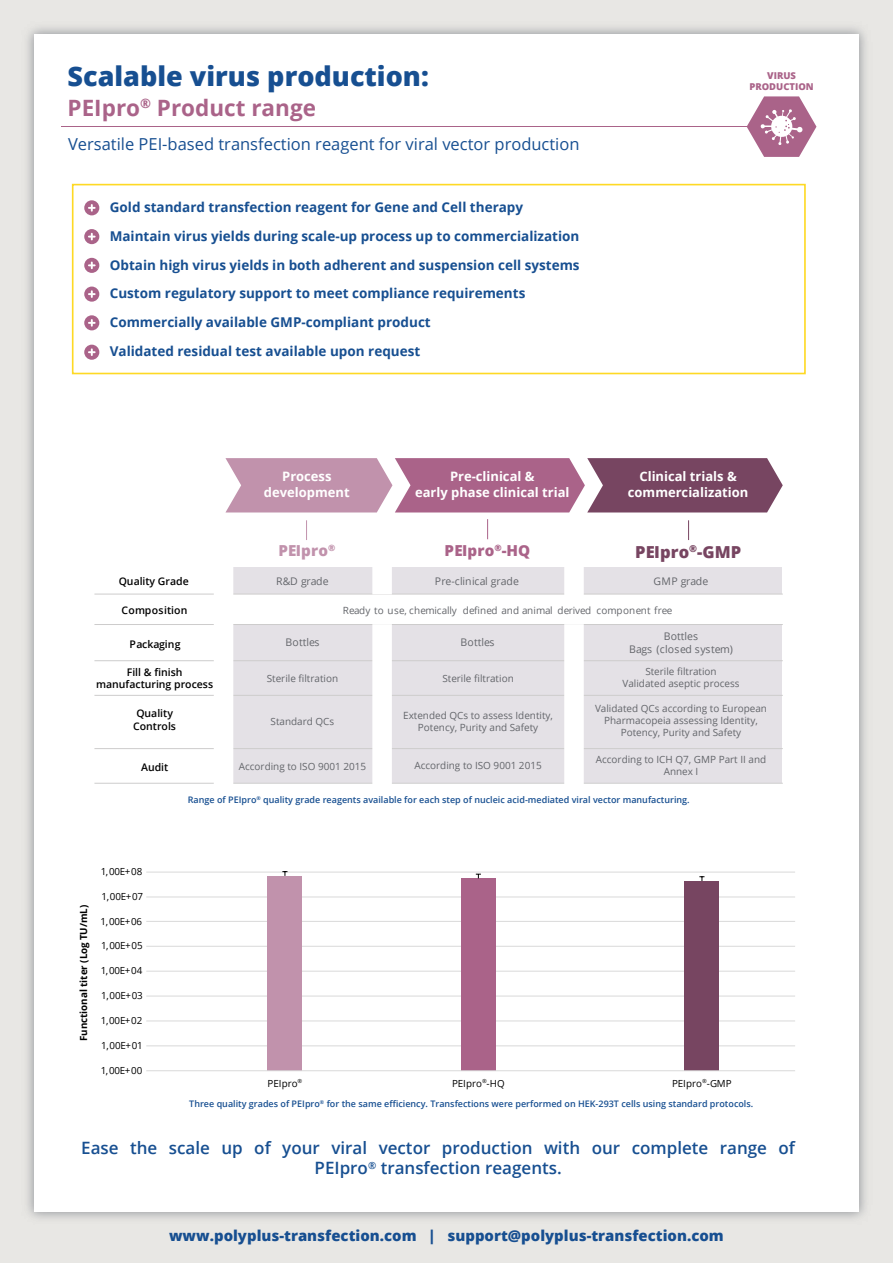
<style>
.page{position:relative;width:893px;height:1263px;background:#fff}
.page>*{position:absolute;margin:0;border:0;box-sizing:border-box;transform-origin:0 0}
.t1{font:800 27px "Open Sans";color:#174f91}
.t2{font:700 22.5px "Open Sans";color:#aa6389}
.t3{font:600 16.95px/20.4px "Open Sans";color:#174f91;text-align:center}
.t4{font:16.5px "Open Sans";color:#174f91}
.t5{font:800 16.5px "Open Sans";letter-spacing:.005em;color:#774561}
.t6{font:800 15.15px "Open Sans";letter-spacing:.005em;color:#aa6389}
.t7{font:800 15.15px "Open Sans";letter-spacing:.01em;color:#c192ac}
.t8{font:800 14.85px "Open Sans";color:#174f91}
.t9{font:700 13.5px/29px "Open Sans";color:#174f91}
.t10{font:700 13.05px/15.6px "Open Sans";color:#fff;text-align:center}
.t11{font:600 10.5px/12.6px "Open Sans";color:#000}
.t12{font:10.5px/12.6px "Open Sans";color:#63656a;text-align:center}
.t13{font:600 10.5px "Open Sans";letter-spacing:.025em;color:#000}
.t14{font:9.9px/12px "Open Sans";color:#63656a;text-align:center}
.t15{font:9.75px "Open Sans";letter-spacing:-.015em;color:#000}
.t16{font:700 9.75px "Open Sans";color:#000}
.t17{font:800 9.45px/11.9px "Open Sans";color:#aa6389;text-align:center}
.t18{font:600 9px "Open Sans";color:#174f91}
</style>
<div class="page">
<div style="left:0;top:0;width:892px;height:1263px;background:#e8e7e4"></div>
<img style="left:18px;top:18px;width:857px;height:1210px">
<div style="left:34px;top:34px;width:825px;height:1178px;background:#fff"></div>
<svg style="left:892px;top:0;width:1px;height:1263px"></svg>
<hr style="left:62px;top:127px;width:690px;height:1px;background:#aa6389">
<svg style="left:747px;top:96px;width:69px;height:61px"></svg>
<div style="left:72px;top:184px;width:734px;height:190px;border:2px solid #fed924"></div>
<div style="left:84px;top:200px;width:15px;height:15px;background:#aa6389;border-radius:50%"></div>
<svg style="left:89px;top:205px;width:6px;height:6px"></svg>
<svg style="left:84px;top:229px;width:15px;height:15px"></svg>
<svg style="left:89px;top:234px;width:6px;height:5px"></svg>
<div style="left:84px;top:258px;width:15px;height:15px;background:#aa6389;border-radius:50%"></div>
<svg style="left:89px;top:262px;width:6px;height:6px"></svg>
<div style="left:84px;top:287px;width:15px;height:15px;background:#aa6389;border-radius:50%"></div>
<svg style="left:89px;top:291px;width:6px;height:6px"></svg>
<div style="left:84px;top:315px;width:15px;height:15px;background:#aa6389;border-radius:50%"></div>
<svg style="left:89px;top:320px;width:6px;height:6px"></svg>
<svg style="left:84px;top:345px;width:15px;height:15px"></svg>
<svg style="left:89px;top:349px;width:6px;height:6px"></svg>
<svg style="left:225px;top:458px;width:558px;height:54px;background:#a77590"></svg>
<div style="left:224px;top:749px;width:158px;height:34px;background:#e4e1e6"></div>
<div style="left:382px;top:749px;width:192px;height:34px;background:#e4e1e6"></div>
<div style="left:574px;top:749px;width:208px;height:34px;background:#e4e1e6"></div>
<div style="left:224px;top:567px;width:158px;height:27px;background:#e4e1e6"></div>
<div style="left:382px;top:567px;width:192px;height:27px;background:#e4e1e6"></div>
<div style="left:574px;top:567px;width:208px;height:27px;background:#e4e1e6"></div>
<div style="left:224px;top:624px;width:158px;height:37px;background:#e4e1e6"></div>
<div style="left:382px;top:624px;width:192px;height:37px;background:#e4e1e6"></div>
<div style="left:574px;top:624px;width:208px;height:37px;background:#e4e1e6"></div>
<div style="left:224px;top:661px;width:158px;height:34px;background:#e4e1e6"></div>
<div style="left:382px;top:661px;width:192px;height:34px;background:#e4e1e6"></div>
<div style="left:574px;top:661px;width:208px;height:34px;background:#e4e1e6"></div>
<div style="left:224px;top:695px;width:158px;height:54px;background:#e4e1e6"></div>
<div style="left:382px;top:695px;width:192px;height:54px;background:#e4e1e6"></div>
<div style="left:574px;top:695px;width:208px;height:54px;background:#e4e1e6"></div>
<hr style="left:94px;top:594px;width:689px;height:1px;background:#cdcccc">
<hr style="left:94px;top:624px;width:689px;height:1px;background:#cdcccc">
<hr style="left:94px;top:660px;width:689px;height:1px;background:#cdcccc">
<hr style="left:94px;top:695px;width:689px;height:1px;background:#cdcccc">
<hr style="left:94px;top:783px;width:689px;height:1px;background:#cdcccc">
<hr style="left:94px;top:748px;width:689px;height:1px;background:#cdcccc">
<div style="left:214px;top:539px;width:19px;height:245px;background:#fff"></div>
<div style="left:372px;top:539px;width:20px;height:55px;background:#fff"></div>
<div style="left:372px;top:624px;width:20px;height:161px;background:#fff"></div>
<div style="left:564px;top:539px;width:20px;height:56px;background:#fff"></div>
<div style="left:564px;top:624px;width:20px;height:161px;background:#fff"></div>
<svg style="left:306px;top:520px;width:1px;height:20px"></svg>
<svg style="left:487px;top:519px;width:1px;height:20px"></svg>
<svg style="left:688px;top:520px;width:1px;height:20px"></svg>
<hr style="left:146px;top:872px;width:649px;height:1px;background:#d9d9d9">
<hr style="left:146px;top:896px;width:649px;height:1px;background:#d9d9d9">
<hr style="left:146px;top:921px;width:649px;height:1px;background:#d9d9d9">
<hr style="left:146px;top:946px;width:649px;height:1px;background:#d9d9d9">
<hr style="left:146px;top:971px;width:649px;height:1px;background:#d9d9d9">
<hr style="left:146px;top:996px;width:649px;height:1px;background:#d9d9d9">
<hr style="left:146px;top:1020px;width:649px;height:1px;background:#d9d9d9">
<hr style="left:146px;top:1045px;width:649px;height:1px;background:#d9d9d9">
<div style="left:268px;top:876px;width:34px;height:194px;background:#c192ac"></div>
<div style="left:461px;top:878px;width:34px;height:192px;background:#aa6389"></div>
<div style="left:685px;top:881px;width:34px;height:189px;background:#774561"></div>
<svg style="left:282px;top:871px;width:5px;height:5px"></svg>
<svg style="left:699px;top:876px;width:5px;height:5px"></svg>
<hr style="left:146px;top:1070px;width:649px;height:1px;background:#d9d9d9">
<h1 class="t1" style="left:68px;top:56px;width:363px">Scalable virus production:</h1>
<h2 class="t2" style="left:68px;top:92px;width:250px">PEIpro<sup>®</sup> Product range</h2>
<h3 class="t4" style="left:68px;top:133px;width:513px">Versatile PEI-based transfection reagent for viral vector production</h3>
<p class="t9" style="left:110px;top:192px;width:471px">Gold standard transfection reagent for Gene and Cell therapy Maintain virus yields during scale-up process up to commercialization Obtain high virus yields in both adherent and suspension cell systems Custom regulatory support to meet compliance requirements Commercially available GMP-compliant product<br>Validated residual test available upon request</p>
<p class="t17" style="left:749px;top:69px;width:66px">VIRUS<br>PRODUCTION</p>
<h3 class="t10" style="left:264px;top:468px;width:87px">Process development</h3>
<h3 class="t10" style="left:415px;top:468px;width:156px">Pre-clinical &amp;<br>early phase clinical trial</h3>
<h3 class="t10" style="left:628px;top:469px;width:122px">Clinical trials &amp; commercialization</h3>
<h3 class="t7" style="left:278px;top:539px;width:59px">PEIpro<sup>®</sup></h3>
<h3 class="t6" style="left:445px;top:539px;width:87px">PEIpro<sup>®</sup>-HQ</h3>
<h3 class="t5" style="left:635px;top:539px;width:108px">PEIpro<sup>®</sup>-GMP</h3>
<p class="t11" style="left:119px;top:575px;width:71px">Quality Grade</p>
<p class="t12" style="left:276px;top:575px;width:54px">R&amp;D grade</p>
<p class="t12" style="left:435px;top:575px;width:86px">Pre-clinical grade</p>
<p class="t12" style="left:653px;top:575px;width:57px">GMP grade</p>
<p class="t13" style="left:121px;top:603px;width:67px">Composition</p>
<p class="t14" style="left:343px;top:604px;width:331px">Ready to use, chemically defined and animal derived component free</p>
<p class="t11" style="left:130px;top:637px;width:52px">Packaging</p>
<p class="t12" style="left:286px;top:636px;width:35px">Bottles</p>
<p class="t12" style="left:460px;top:636px;width:35px">Bottles</p>
<p class="t12" style="left:629px;top:630px;width:105px">Bottles<br>Bags (closed system)</p>
<p class="t11" style="left:96px;top:665px;width:119px;text-align:center">Fill &amp; finish manufacturing process</p>
<p class="t11" style="left:133px;top:707px;width:44px">Quality<br>Controls</p>
<p class="t14" style="left:267px;top:672px;width:73px">Sterile filtration</p>
<p class="t14" style="left:442px;top:672px;width:73px">Sterile filtration</p>
<p class="t14" style="left:271px;top:715px;width:65px">Standard QCs</p>
<p class="t14" style="left:403px;top:709px;width:151px">Extended QCs to assess Identity,<br>Potency, Purity and Safety</p>
<p class="t11" style="left:141px;top:760px;width:29px">Audit</p>
<p class="t14" style="left:239px;top:760px;width:129px">According to ISO 9001 2015</p>
<p class="t14" style="left:414px;top:760px;width:129px">According to ISO 9001 2015</p>
<p class="t14" style="left:622px;top:665px;width:119px">Sterile filtration<br>Validated aseptic process</p>
<p class="t14" style="left:595px;top:702px;width:174px">Validated QCs according to European<br>Pharmacopeia assessing Identity,<br>Potency, Purity and Safety</p>
<p class="t14" style="left:596px;top:753px;width:172px">According to ICH Q7, GMP Part II and<br>Annex I</p>
<p class="t16" style="left:77px;top:1041px;width:138px;rotate:-90deg">Functional titer (Log TU/mL)</p>
<p class="t15" style="left:101px;top:865px;width:43px">1,00E+08</p>
<p class="t15" style="left:101px;top:889px;width:43px">1,00E+07</p>
<p class="t15" style="left:101px;top:914px;width:43px">1,00E+06</p>
<p class="t15" style="left:101px;top:939px;width:43px">1,00E+05</p>
<p class="t15" style="left:101px;top:964px;width:43px">1,00E+04</p>
<p class="t15" style="left:101px;top:989px;width:43px">1,00E+03</p>
<p class="t15" style="left:101px;top:1014px;width:43px">1,00E+02</p>
<p class="t15" style="left:101px;top:1038px;width:43px">1,00E+01</p>
<p class="t15" style="left:101px;top:1063px;width:43px">1,00E+00</p>
<p class="t18" style="left:188px;top:793px;width:503px">Range of PEIpro<sup>®</sup> quality grade reagents available for each step of nucleic acid-mediated viral vector manufacturing.</p>
<p class="t15" style="left:268px;top:1076px;width:36px">PEIpro<sup>®</sup></p>
<p class="t15" style="left:452px;top:1076px;width:54px">PEIpro<sup>®</sup>-HQ</p>
<p class="t15" style="left:672px;top:1076px;width:61px">PEIpro<sup>®</sup>-GMP</p>
<p class="t18" style="left:189px;top:1097px;width:565px">Three quality grades of PEIpro<sup>®</sup> for the same efficiency. Transfections were performed on HEK-293T cells using standard protocols.</p>
<h3 class="t3" style="left:81px;top:1137px;width:715px">Ease the scale up of your viral vector production with our complete range of<br>PEIpro<sup>®</sup> transfection reagents.</h3>
<h3 class="t8" style="left:169px;top:1224px;width:556px">www.polyplus-transfection.com | support@polyplus-transfection.com</h3>
</div>
